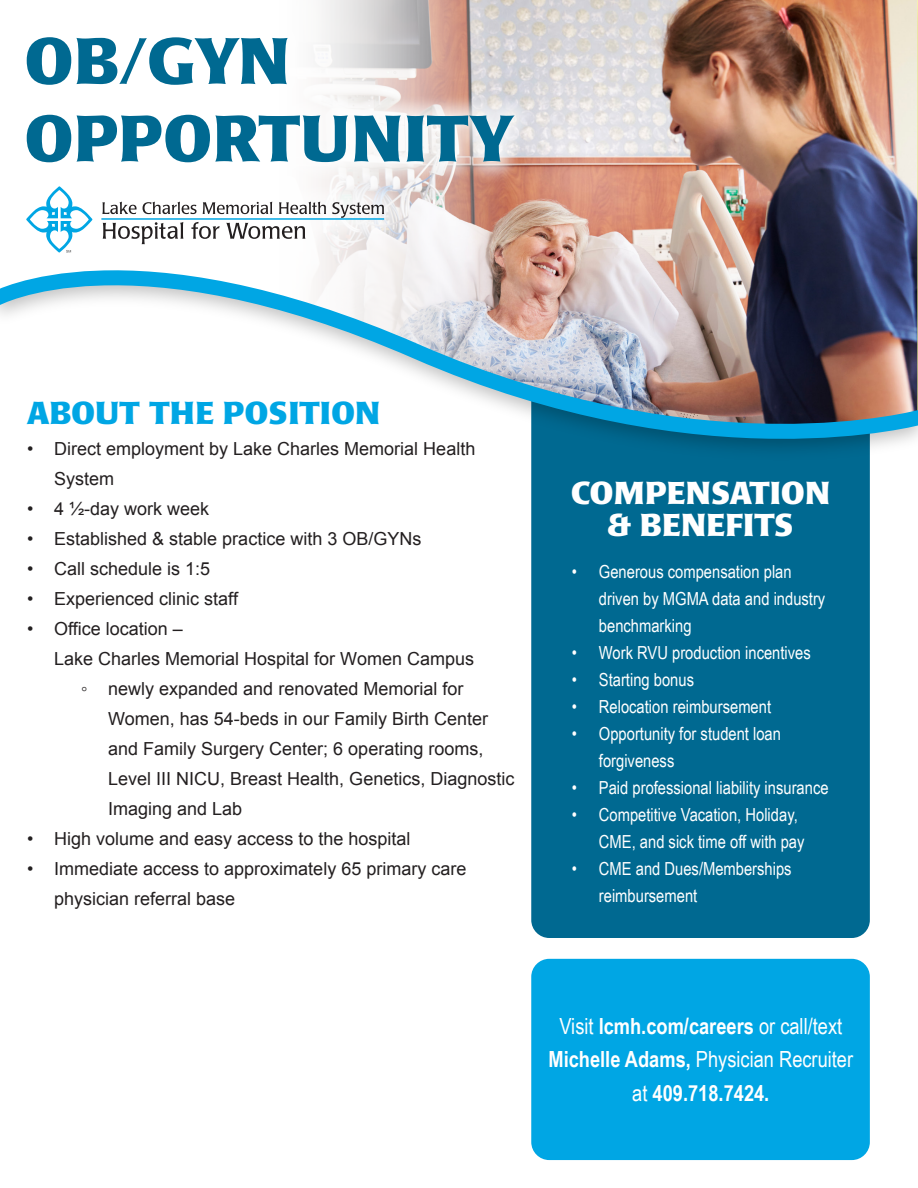
<style>
.page{position:relative;width:918px;height:1188px;background:#fff}
.page>*{position:absolute;margin:0;border:0;box-sizing:border-box;transform-origin:0 0}
.t1{font:700 64.65px/77.6px "Poppl Laudatio";letter-spacing:.02em;color:#006991}
.t2{font:700 31.35px/31.5px "Poppl Laudatio";letter-spacing:.02em;color:#fff;text-align:center}
.t3{font:700 31.35px "Poppl Laudatio";letter-spacing:.02em;color:#00a6e4}
.t4{font:700 22.2px/33.5px "Arial Narrow";color:#fff;text-align:center}
.t5{font:18px/30px "Arial";color:#231f20}
.t6{font:18px/27px "Arial Narrow";color:#fff}
.s1{font-weight:400}
</style>
<div class="page">
<div style="left:531px;top:356px;width:339px;height:582px;background:#006991;border-radius:18px"></div>
<div style="left:531px;top:959px;width:339px;height:201px;background:#00a6e4;border-radius:18px"></div>
<img style="left:554px;top:0;width:363px;height:226px">
<svg style="left:322px;top:0;width:232px;height:226px;background:#d4bab2"></svg>
<img style="left:322px;top:11px;width:216px;height:181px">
<img style="left:316px;top:15px;width:213px;height:177px">
<img style="left:0;top:226px;width:918px;height:271px">
<img style="left:2px;top:162px;width:407px;height:115px">
<img style="left:12px;top:173px;width:386px;height:93px">
<svg style="left:26px;top:186px;width:66px;height:67px"></svg>
<hr style="left:101px;top:218px;width:283px;height:2px;background:#00a6e4">
<svg style="left:102px;top:202px;width:35px;height:12px"></svg>
<svg style="left:143px;top:202px;width:54px;height:12px"></svg>
<svg style="left:203px;top:202px;width:69px;height:12px"></svg>
<svg style="left:279px;top:202px;width:47px;height:12px"></svg>
<svg style="left:332px;top:202px;width:52px;height:16px"></svg>
<svg style="left:103px;top:222px;width:80px;height:22px"></svg>
<svg style="left:191px;top:222px;width:29px;height:17px"></svg>
<svg style="left:226px;top:223px;width:79px;height:16px"></svg>
<h1 class="t1" style="left:25px;top:24px;width:492px">OB/GYN<br>OPPORTUNITY</h1>
<h2 class="t3" style="left:27px;top:395px;width:354px">ABOUT THE POSITION</h2>
<p class="t5" style="left:54px;top:434px;width:423px;text-indent:-27px">• Direct employment by Lake Charles Memorial Health<br>System</p>
<p class="t5" style="left:27px;top:494px;width:184px">• 4 ½-day work week</p>
<p class="t5" style="left:27px;top:524px;width:396px">• Established &amp; stable practice with 3 OB/GYNs</p>
<p class="t5" style="left:27px;top:554px;width:185px">• Call schedule is 1:5</p>
<p class="t5" style="left:27px;top:584px;width:212px">• Experienced clinic staff</p>
<p class="t5" style="left:27px;top:614px;width:157px">• Office location –</p>
<p class="t5" style="left:54px;top:644px;width:421px">Lake Charles Memorial Hospital for Women Campus</p>
<p class="t5" style="left:81px;top:674px;width:384px">◦ newly expanded and renovated Memorial for</p>
<p class="t5" style="left:108px;top:704px;width:381px">Women, has 54-beds in our Family Birth Center</p>
<p class="t5" style="left:108px;top:734px;width:377px">and Family Surgery Center; 6 operating rooms,</p>
<p class="t5" style="left:108px;top:764px;width:408px">Level III NICU, Breast Health, Genetics, Diagnostic</p>
<p class="t5" style="left:108px;top:794px;width:136px">Imaging and Lab</p>
<p class="t5" style="left:27px;top:824px;width:385px">• High volume and easy access to the hospital</p>
<p class="t5" style="left:54px;top:854px;width:414px;text-indent:-27px">• Immediate access to approximately 65 primary care physician referral base</p>
<h2 class="t2" style="left:571px;top:478px;width:260px">COMPENSATION &amp; BENEFITS</h2>
<p class="t6" style="left:599px;top:558px;width:228px;text-indent:-27px">• Generous compensation plan driven by MGMA data and industry benchmarking</p>
<p class="t6" style="left:572px;top:639px;width:240px">• Work RVU production incentives</p>
<p class="t6" style="left:572px;top:666px;width:124px">• Starting bonus</p>
<p class="t6" style="left:572px;top:693px;width:201px">• Relocation reimbursement</p>
<p class="t6" style="left:599px;top:720px;width:184px;text-indent:-27px">• Opportunity for student loan forgiveness</p>
<p class="t6" style="left:572px;top:774px;width:258px">• Paid professional liability insurance</p>
<p class="t6" style="left:599px;top:801px;width:207px;text-indent:-27px">• Competitive Vacation, Holiday,<br>CME, and sick time off with pay</p>
<p class="t6" style="left:599px;top:855px;width:194px;text-indent:-27px">• CME and Dues/Memberships reimbursement</p>
<p class="t4" style="left:548px;top:1008px;width:306px"><span class="s1">Visit</span> lcmh.com/careers <span class="s1">or call/text<br></span>Michelle Adams, <span class="s1">Physician Recruiter at</span> 409.718.7424.</p>
</div>
